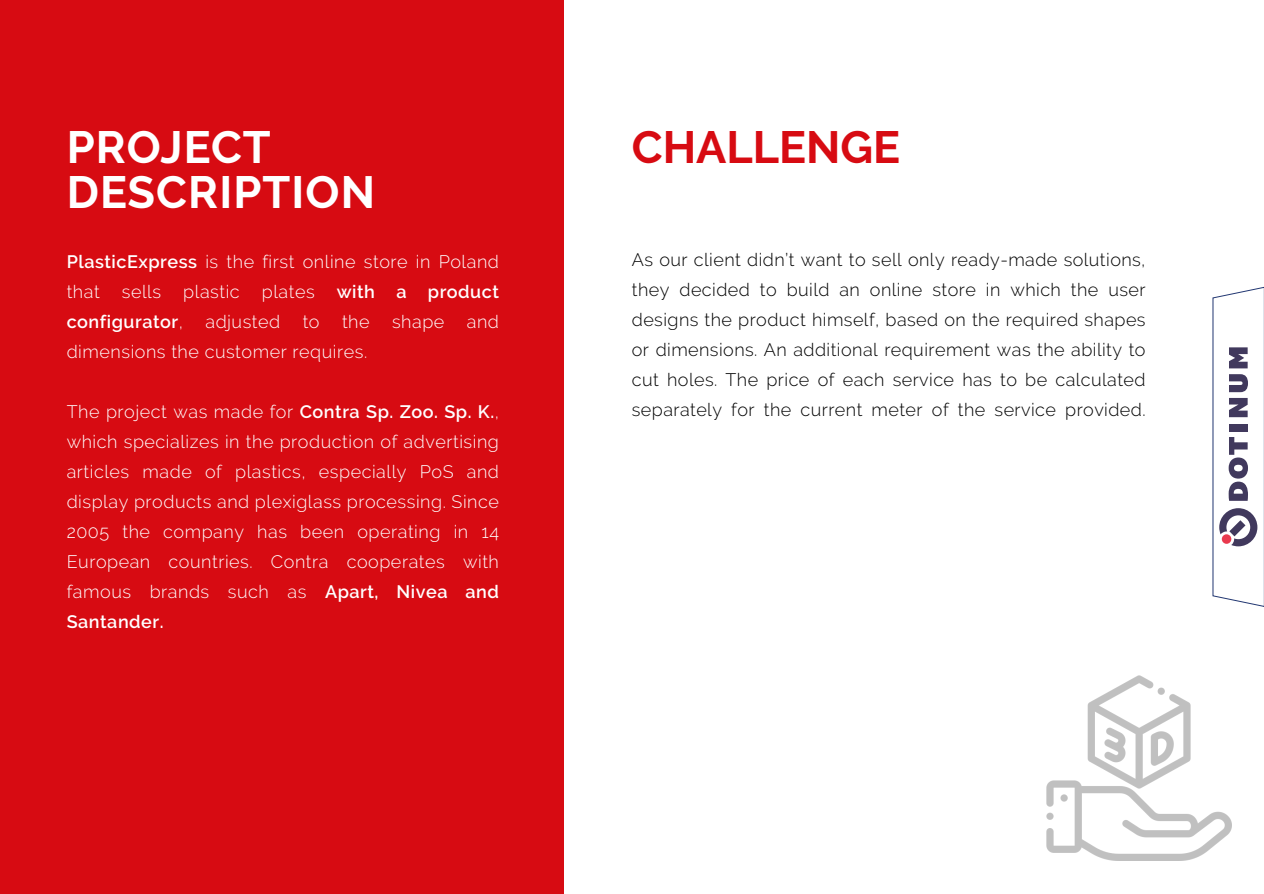
<style>
.page{position:relative;width:1264px;height:894px;background:#fff}
.page>*{position:absolute;margin:0;border:0;box-sizing:border-box;transform-origin:0 0}
.t1{font:700 45px/45px "Raleway";letter-spacing:.025em;color:#fff}
.t2{font:700 45px "Raleway";color:#d70b12}
.t3{font:300 18px/30px "Raleway";letter-spacing:.03em;color:#fff;text-align:justify}
.t4{font:300 18px/30px "Raleway";letter-spacing:.025em;color:#000;text-align:justify}
.s1{font-weight:600}
</style>
<div class="page">
<div style="left:0;top:0;width:563px;height:893px;background:#d70b12"></div>
<svg style="left:1212px;top:287px;width:51px;height:320px"></svg>
<img style="left:1046px;top:675px;width:185px;height:184px">
<h1 class="t1" style="left:67px;top:124px;width:310px">PROJECT<br>DESCRIPTION</h1>
<p class="t3" style="left:67px;top:246px;width:434px"><span class="s1">PlasticExpress</span> is the first online store in Poland that sells plastic plates <span class="s1">with a product configurator</span>, adjusted to the shape and dimensions the customer requires.</p>
<p class="t3" style="left:67px;top:396px;width:434px">The project was made for <span class="s1">Contra Sp. Zoo. Sp. K.</span>, which specializes in the production of advertising articles made of plastics, especially PoS and display products and plexiglass processing. Since 2005 the company has been operating in 14<br>European countries. Contra cooperates with famous brands such as <span class="s1">Apart, Nivea and Santander.</span></p>
<h1 class="t2" style="left:631px;top:121px;width:270px">CHALLENGE</h1>
<p class="t4" style="left:631px;top:244px;width:515px">As our client didn’t want to sell only ready-made solutions, they decided to build an online store in which the user designs the product himself, based on the required shapes or dimensions. An additional requirement was the ability to cut holes. The price of each service has to be calculated separately for the current meter of the service provided.</p>
</div>
